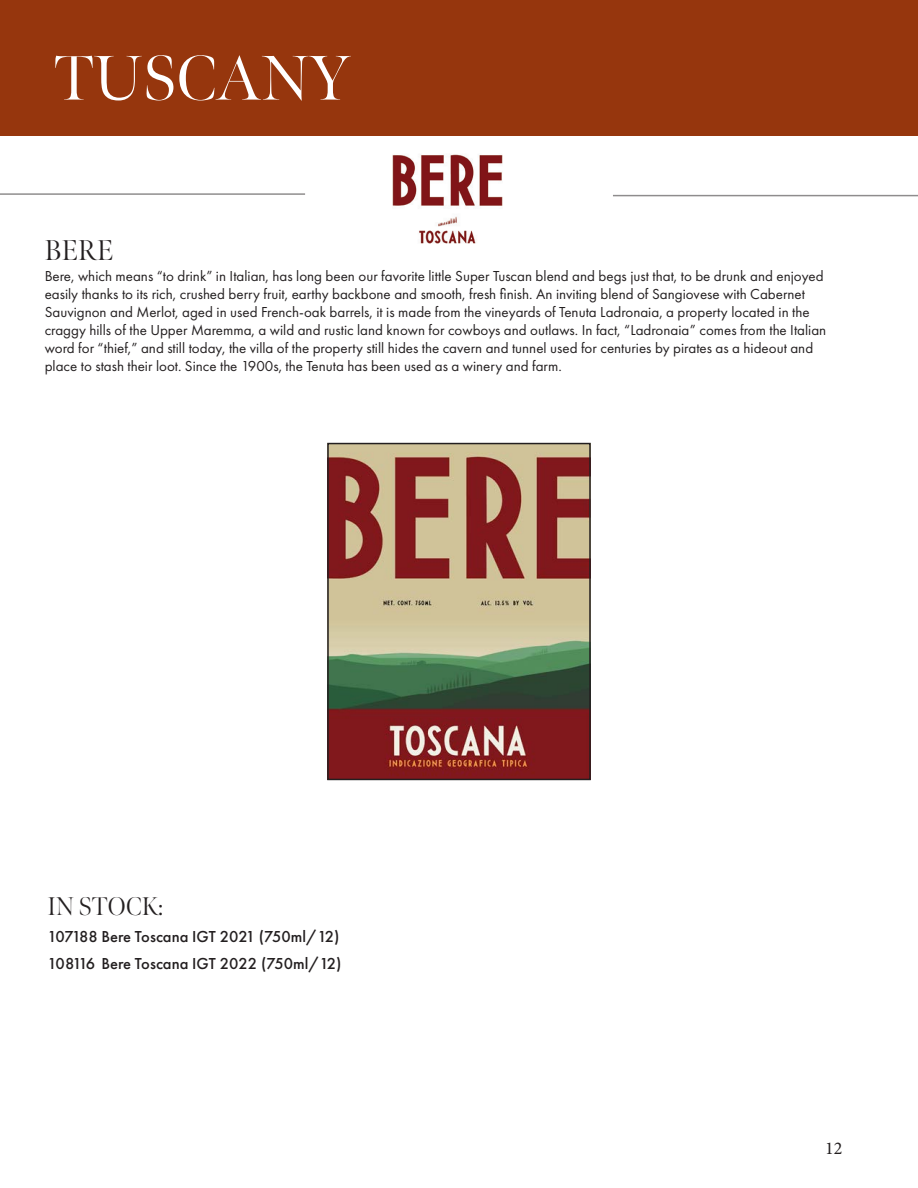
<style>
.page{position:relative;width:918px;height:1188px;background:#fff}
.page>*{position:absolute;margin:0;border:0;box-sizing:border-box;transform-origin:0 0}
.t1{font:63px "Meno Banner";color:#fff}
.t2{font:300 28.5px "Meno Banner";color:#231f20}
.t3{font:300 25.5px "Meno Banner";color:#231f20}
.t4{font:18px "Minion Pro";color:#231f20}
.t5{font:500 16.5px "Futura PT";color:#231f20}
.t6{font:15px/18px "Futura PT";color:#231f20}
</style>
<div class="page">
<div style="left:0;top:0;width:918px;height:136px;background:#96360d"></div>
<hr style="left:0;top:193px;width:305px;height:2px;background:#231f20">
<hr style="left:613px;top:195px;width:305px;height:1px;background:#231f20">
<img style="left:330px;top:446px;width:258px;height:331px">
<div style="left:327px;top:443px;width:264px;height:337px;border:2px solid #231f20"></div>
<img style="left:392px;top:154px;width:111px;height:90px">
<p class="t1" style="left:54px;top:40px;width:299px">TUSCANY</p>
<p class="t2" style="left:45px;top:233px;width:70px">BERE</p>
<p class="t6" style="left:45px;top:267px;width:783px">Bere, which means “to drink” in Italian, has long been our favorite little Super Tuscan blend and begs just that, to be drunk and enjoyed easily thanks to its rich, crushed berry fruit, earthy backbone and smooth, fresh finish. An inviting blend of Sangiovese with Cabernet Sauvignon and Merlot, aged in used French-oak barrels, it is made from the vineyards of Tenuta Ladronaia, a property located in the craggy hills of the Upper Maremma, a wild and rustic land known for cowboys and outlaws. In fact, “Ladronaia” comes from the Italian word for “thief,” and still today, the villa of the property still hides the cavern and tunnel used for centuries by pirates as a hideout and place to stash their loot. Since the 1900s, the Tenuta has been used as a winery and farm.</p>
<p class="t3" style="left:48px;top:891px;width:118px">IN STOCK:</p>
<p class="t5" style="left:48px;top:927px;width:293px">107188 Bere Toscana IGT 2021 (750ml/12)</p>
<p class="t5" style="left:48px;top:954px;width:296px">108116 Bere Toscana IGT 2022 (750ml/12)</p>
<p class="t4" style="left:825px;top:1136px;width:19px">12</p>
</div>
